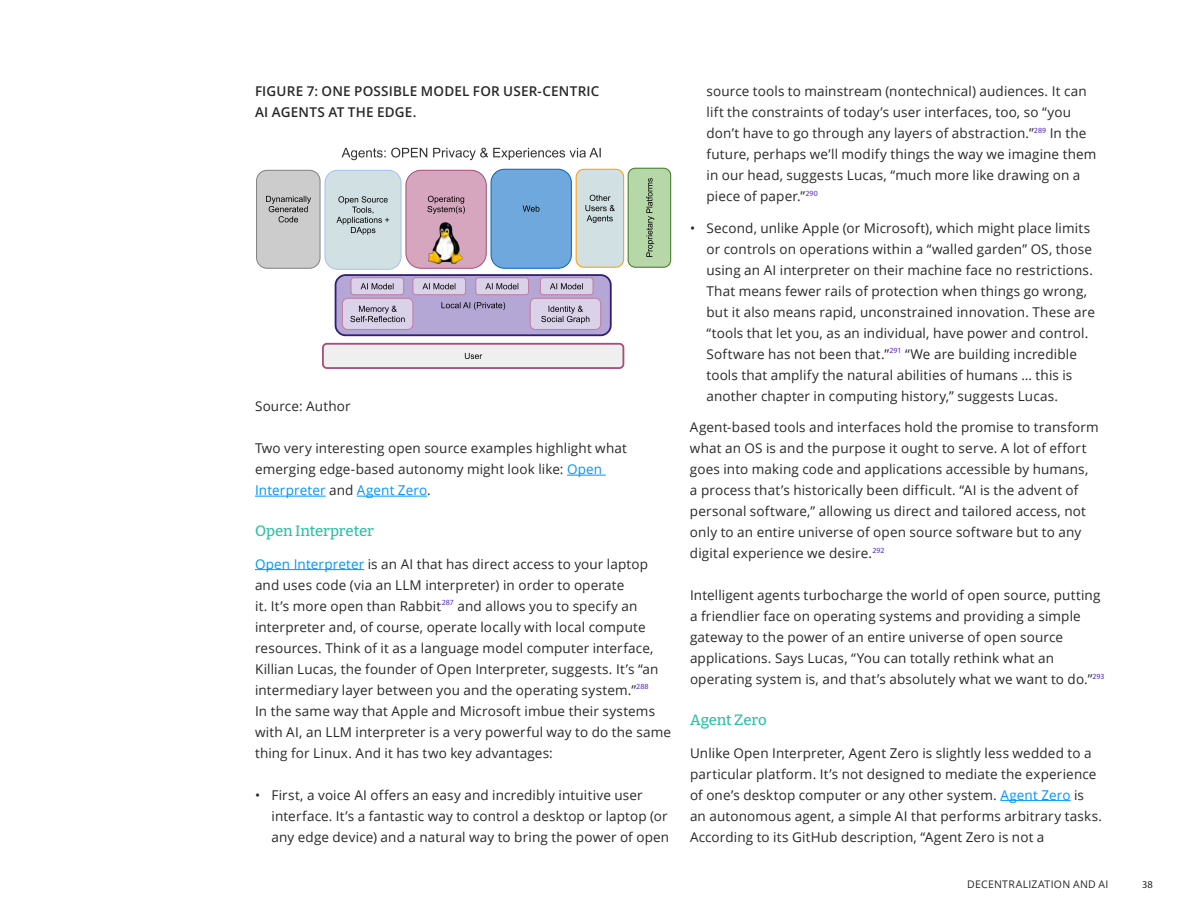
<style>
.page{position:relative;width:1188px;height:918px;background:#fff}
.page>*{position:absolute;margin:0;border:0;box-sizing:border-box;transform-origin:0 0}
.t1{font:100 15px "Bitter";letter-spacing:-.005em;color:#30c1a5}
.t2{font:13.5px/21px "Open Sans";letter-spacing:.01em;color:#282828}
.t3{font:600 13.5px/21px "Open Sans";letter-spacing:.015em;color:#282828}
.t4{font:10.5px "Open Sans";letter-spacing:.025em;color:#282828}
.t5{font:10.5px "Myriad Pro";color:#282828}
.s1{color:#0094ff}
</style>
<div class="page">
<hr style="left:567px;top:475px;width:39px;height:1px;background:#0094ff">
<hr style="left:255px;top:496px;width:71px;height:1px;background:#0094ff">
<hr style="left:357px;top:496px;width:70px;height:1px;background:#0094ff">
<hr style="left:255px;top:569px;width:109px;height:1px;background:#0094ff">
<hr style="left:1000px;top:800px;width:71px;height:1px;background:#0094ff">
<svg style="left:342px;top:148px;width:259px;height:12px"></svg>
<svg style="left:256px;top:168px;width:415px;height:201px"></svg>
<p class="t3" style="left:255px;top:80px;width:346px">FIGURE 7: ONE POSSIBLE MODEL FOR USER-CENTRIC<br>AI AGENTS AT THE EDGE.</p>
<p class="t2" style="left:255px;top:395px;width:97px">Source: Author</p>
<p class="t2" style="left:255px;top:437px;width:373px">Two very interesting open source examples highlight what emerging edge-based autonomy might look like: <span class="s1">Open<br>Interpreter</span> and <span class="s1">Agent Zero</span>.</p>
<h4 class="t1" style="left:255px;top:521px;width:120px">Open Interpreter</h4>
<p class="t2" style="left:255px;top:553px;width:418px"><span class="s1">Open Interpreter</span> is an AI that has direct access to your laptop and uses code (via an LLM interpreter) in order to operate<br>it. It’s more open than Rabbit<sup>287</sup> and allows you to specify an interpreter and, of course, operate locally with local compute resources. Think of it as a language model computer interface, Killian Lucas, the founder of Open Interpreter, suggests. It’s “an intermediary layer between you and the operating system.”<sup>288<br></sup>In the same way that Apple and Microsoft imbue their systems with AI, an LLM interpreter is a very powerful way to do the same thing for Linux. And it has two key advantages:</p>
<p class="t2" style="left:271px;top:784px;width:399px;text-indent:-16px">• First, a voice AI offers an easy and incredibly intuitive user interface. It’s a fantastic way to control a desktop or laptop (or any edge device) and a natural way to bring the power of open</p>
<p class="t2" style="left:706px;top:80px;width:391px">source tools to mainstream (nontechnical) audiences. It can lift the constraints of today’s user interfaces, too, so “you don’t have to go through any layers of abstraction.”<sup>289</sup> In the future, perhaps we’ll modify things the way we imagine them in our head, suggests Lucas, “much more like drawing on a piece of paper.”<sup>290</sup></p>
<p class="t2" style="left:706px;top:217px;width:390px;text-indent:-16px">• Second, unlike Apple (or Microsoft), which might place limits or controls on operations within a “walled garden” OS, those using an AI interpreter on their machine face no restrictions.<br>That means fewer rails of protection when things go wrong, but it also means rapid, unconstrained innovation. These are “tools that let you, as an individual, have power and control.<br>Software has not been that.”<sup>291</sup> “We are building incredible tools that amplify the natural abilities of humans … this is another chapter in computing history,” suggests Lucas.</p>
<p class="t2" style="left:690px;top:416px;width:410px">Agent-based tools and interfaces hold the promise to transform what an OS is and the purpose it ought to serve. A lot of effort goes into making code and applications accessible by humans, a process that’s historically been difficult. “AI is the advent of personal software,” allowing us direct and tailored access, not only to an entire universe of open source software but to any digital experience we desire.<sup>292</sup></p>
<p class="t2" style="left:690px;top:584px;width:416px">Intelligent agents turbocharge the world of open source, putting a friendlier face on operating systems and providing a simple gateway to the power of an entire universe of open source applications. Says Lucas, “You can totally rethink what an operating system is, and that’s absolutely what we want to do.”<sup>293</sup></p>
<h4 class="t1" style="left:690px;top:710px;width:78px">Agent Zero</h4>
<p class="t2" style="left:690px;top:742px;width:413px">Unlike Open Interpreter, Agent Zero is slightly less wedded to a particular platform. It’s not designed to mediate the experience of one’s desktop computer or any other system. <span class="s1">Agent Zero</span> is an autonomous agent, a simple AI that performs arbitrary tasks.<br>According to its GitHub description, “Agent Zero is not a</p>
<p class="t4" style="left:967px;top:877px;width:143px">DECENTRALIZATION AND AI</p>
<p class="t5" style="left:1142px;top:878px;width:12px">38</p>
</div>
